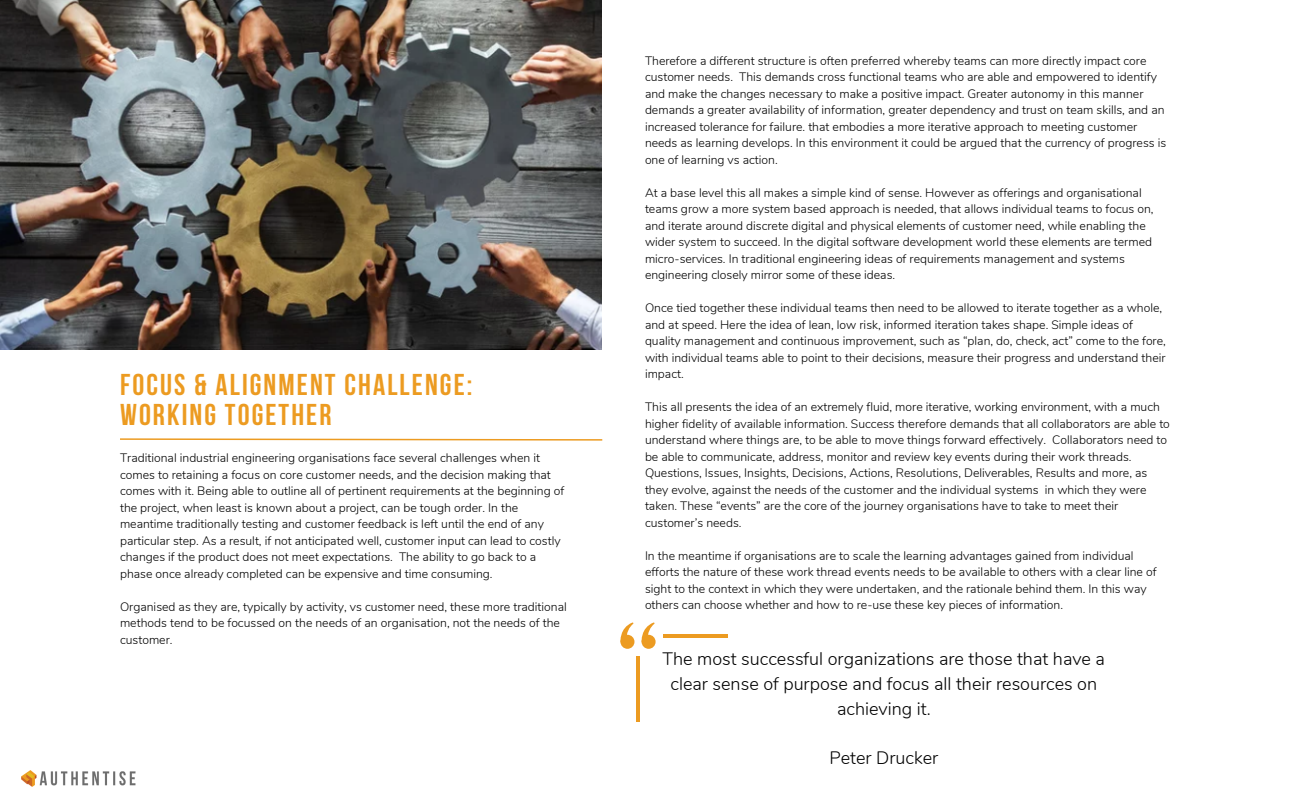
<style>
.page{position:relative;width:1290px;height:810px;background:#fff}
.page>*{position:absolute;margin:0;border:0;box-sizing:border-box;transform-origin:0 0}
.t1{font:700 30px/30px "Bebas Neue";letter-spacing:.07em;color:#ec9b21}
.t2{font:300 18px/24.8px "Nunito";color:#000;text-align:center}
.t3{font:300 12.2px/16.5px "Nunito";color:#000}
</style>
<div class="page">
<svg style="left:120px;top:438px;width:483px;height:3px"></svg>
<div style="left:642px;top:635px;width:14px;height:14px;background:#ec9b21;border-radius:50%"></div>
<svg style="left:641px;top:622px;width:14px;height:25px"></svg>
<div style="left:620px;top:635px;width:14px;height:14px;background:#ec9b21;border-radius:50%"></div>
<svg style="left:620px;top:622px;width:14px;height:25px"></svg>
<hr style="left:636px;top:656px;width:4px;height:65px;background:#ec9b21">
<hr style="left:663px;top:634px;width:65px;height:4px;background:#ec9b21">
<img style="left:21px;top:770px;width:115px;height:17px">
<img style="left:0;top:0;width:602px;height:350px">
<p class="t1" style="left:120px;top:372px;width:354px">FOCUS &amp; ALIGNMENT CHALLENGE:<br>WORKING TOGETHER</p>
<p class="t3" style="left:120px;top:450px;width:446px">Traditional industrial engineering organisations face several challenges when it comes to retaining a focus on core customer needs, and the decision making that comes with it. Being able to outline all of pertinent requirements at the beginning of the project, when least is known about a project, can be tough order. In the meantime traditionally testing and customer feedback is left until the end of any particular step. As a result, if not anticipated well, customer input can lead to costly changes if the product does not meet expectations. The ability to go back to a phase once already completed can be expensive and time consuming.</p>
<p class="t3" style="left:120px;top:598px;width:448px">Organised as they are, typically by activity, vs customer need, these more traditional methods tend to be focussed on the needs of an organisation, not the needs of the customer.</p>
<p class="t3" style="left:645px;top:52px;width:523px">Therefore a different structure is often preferred whereby teams can more directly impact core customer needs. This demands cross functional teams who are able and empowered to identify and make the changes necessary to make a positive impact. Greater autonomy in this manner demands a greater availability of information, greater dependency and trust on team skills, and an increased tolerance for failure. that embodies a more iterative approach to meeting customer needs as learning develops. In this environment it could be argued that the currency of progress is one of learning vs action.</p>
<p class="t3" style="left:645px;top:184px;width:510px">At a base level this all makes a simple kind of sense. However as offerings and organisational teams grow a more system based approach is needed, that allows individual teams to focus on, and iterate around discrete digital and physical elements of customer need, while enabling the wider system to succeed. In the digital software development world these elements are termed micro-services. In traditional engineering ideas of requirements management and systems engineering closely mirror some of these ideas.</p>
<p class="t3" style="left:645px;top:300px;width:522px">Once tied together these individual teams then need to be allowed to iterate together as a whole, and at speed. Here the idea of lean, low risk, informed iteration takes shape. Simple ideas of quality management and continuous improvement, such as “plan, do, check, act” come to the fore, with individual teams able to point to their decisions, measure their progress and understand their impact.</p>
<p class="t3" style="left:645px;top:399px;width:526px">This all presents the idea of an extremely fluid, more iterative, working environment, with a much higher fidelity of available information. Success therefore demands that all collaborators are able to understand where things are, to be able to move things forward effectively. Collaborators need to be able to communicate, address, monitor and review key events during their work threads.<br>Questions, Issues, Insights, Decisions, Actions, Resolutions, Deliverables, Results and more, as they evolve, against the needs of the customer and the individual systems in which they were taken. These “events” are the core of the journey organisations have to take to meet their customer’s needs.</p>
<p class="t3" style="left:645px;top:547px;width:513px">In the meantime if organisations are to scale the learning advantages gained from individual efforts the nature of these work thread events needs to be available to others with a clear line of sight to the context in which they were undertaken, and the rationale behind them. In this way others can choose whether and how to re-use these key pieces of information.</p>
<p class="t2" style="left:663px;top:647px;width:444px">The most successful organizations are those that have a clear sense of purpose and focus all their resources on achieving it.</p>
<p class="t2" style="left:829px;top:746px;width:110px">Peter Drucker</p>
</div>
